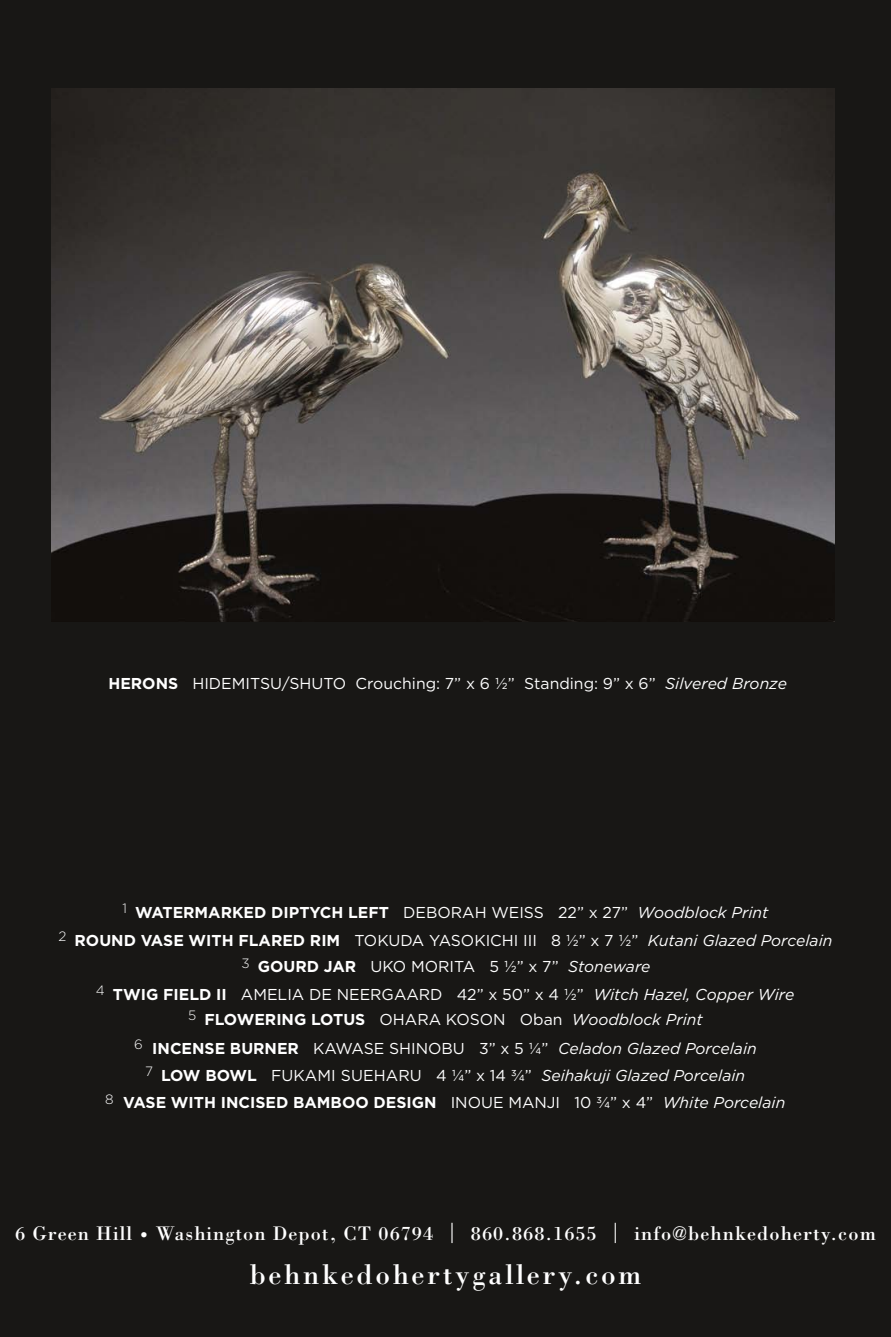
<style>
.page{position:relative;width:891px;height:1337px;background:#fff}
.page>*{position:absolute;margin:0;border:0;box-sizing:border-box;transform-origin:0 0}
.t1{font:29.25px "Bodoni";letter-spacing:.09em;color:#fff}
.t2{font:20.25px "Bodoni";letter-spacing:.05em;color:#fff}
.t3{font:15.75px "Gotham";color:#fff}
.t4{font:700 15.75px "Gotham";color:#fff}
.t5{font:italic 15.75px/29.2px "Gotham";color:#fff;text-align:center}
.s1{font-weight:700}
.s2{font-style:italic}
.s3{font-weight:400}
.s4{font-weight:400;font-style:italic}
.s5{font-weight:700;font-style:normal}
.s6{font-style:normal}
.s7{font-size:15.75px}
</style>
<div class="page">
<div style="left:0;top:0;width:891px;height:1336px;background:#181715"></div>
<img style="left:52px;top:89px;width:783px;height:532px">
<p class="t3" style="left:108px;top:673px;width:680px"><span class="s1">HERONS</span> HIDEMITSU/SHUTO Crouching: 7” x 6 1/2” Standing: 9” x 6” <span class="s2">Silvered Bronze</span></p>
<p class="t4" style="left:123px;top:902px;width:647px"><sup>1</sup> WATERMARKED DIPTYCH LEFT <span class="s3">DEBORAH WEISS 22” x 27”</span> <span class="s4">Woodblock Print</span></p>
<p class="t3" style="left:59px;top:930px;width:776px"><sup>2</sup> <span class="s1">ROUND VASE WITH FLARED RIM</span> TOKUDA YASOKICHI III 8 1/2” x 7 1/2” <span class="s2">Kutani Glazed Porcelain</span></p>
<p class="t3" style="left:96px;top:983px;width:700px"><sup>4</sup> <span class="s1">TWIG FIELD II</span> AMELIA DE NEERGAARD 42” x 50” x 4 1/2” <span class="s2">Witch Hazel, Copper Wire</span></p>
<p class="t3" style="left:242px;top:956px;width:411px"><sup>3</sup> <span class="s1">GOURD JAR</span> UKO MORITA 5 1/2” x 7” <span class="s2">Stoneware</span></p>
<p class="t5" style="left:134px;top:1004px;width:624px"><sup>5</sup> <span class="s5">FLOWERING LOTUS</span> <span class="s6">OHARA KOSON Oban</span> Woodblock Print<br><sup>6</sup> <span class="s5">INCENSE BURNER</span> <span class="s6">KAWASE SHINOBU 3” x 5 1/4”</span> Celadon Glazed Porcelain</p>
<p class="t3" style="left:145px;top:1065px;width:602px"><sup>7</sup> <span class="s1">LOW BOWL</span> FUKAMI SUEHARU 4 1/4” x 14 3/4” <span class="s2">Seihakuji Glazed Porcelain</span></p>
<p class="t4" style="left:105px;top:1092px;width:682px"><sup>8</sup> VASE WITH INCISED BAMBOO DESIGN <span class="s3">INOUE MANJI 10 3/4” x 4”</span> <span class="s4">White Porcelain</span></p>
<p class="t2" style="left:15px;top:1221px;width:862px">6 Green Hill <span class="s7">•</span> Washington Depot, CT 06794 | 860.868.1655 | info@behnkedoherty.com</p>
<h1 class="t1" style="left:250px;top:1256px;width:393px">behnkedohertygallery.com</h1>
</div>
